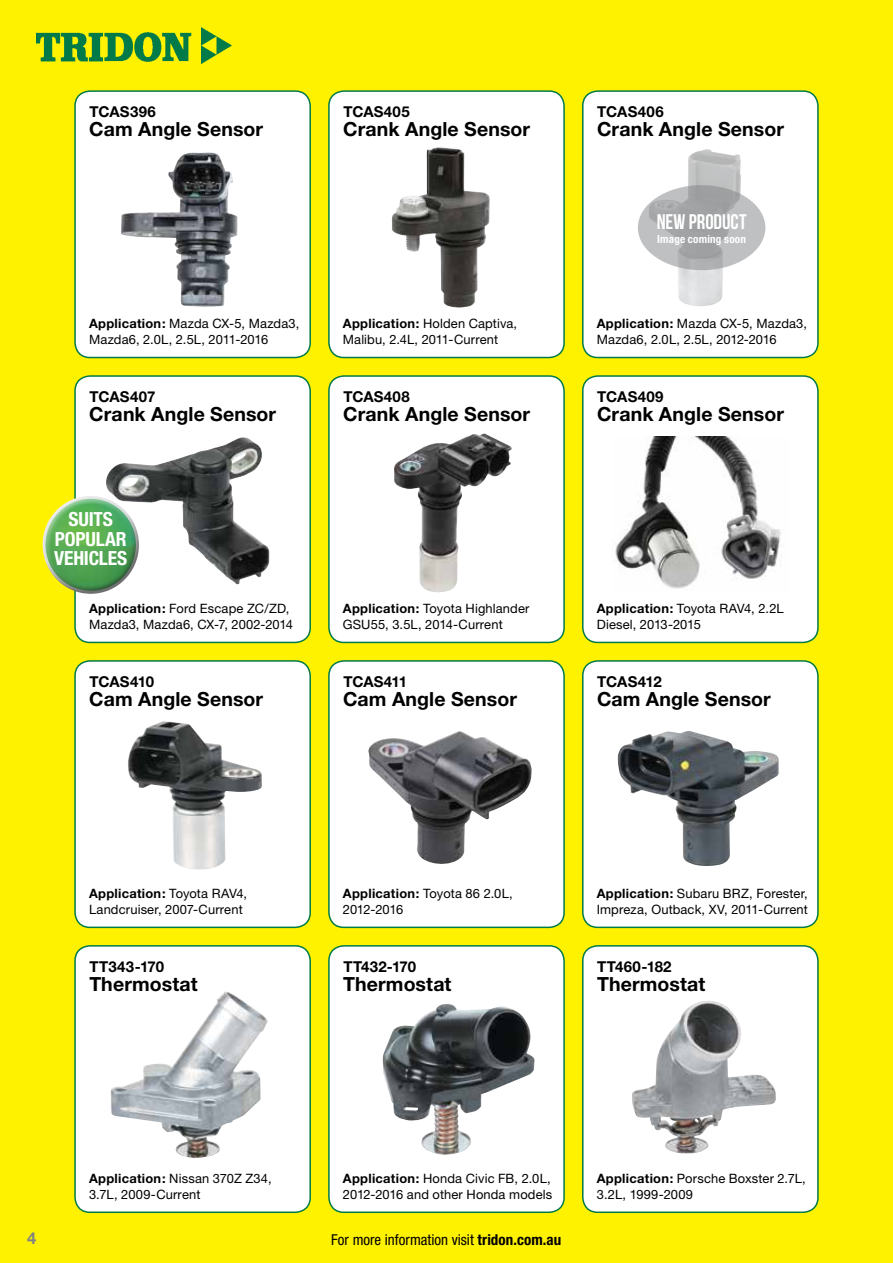
<style>
.page{position:relative;width:893px;height:1263px;background:#fff200}
.page>*{position:absolute;margin:0;border:0;box-sizing:border-box;transform-origin:0 0}
.t1{font:21.15px "Bebas Neue";color:#fff}
.t2{font:700 19.5px "Helvetica Neue";letter-spacing:.005em;color:#000}
.t3{font:700 condensed 19.5px/19.5px "Helvetica Neue";letter-spacing:-.005em;color:#fff;text-align:center}
.t4{font:700 16.5px "Helvetica Neue";color:#808285}
.t5{font:700 15px "Helvetica Neue";letter-spacing:.005em;color:#000}
.t6{font:condensed 15px "Helvetica Neue";color:#000}
.t7{font:12.9px/16.2px "Helvetica Neue";letter-spacing:.01em;color:#000}
.t8{font:700 condensed 11.1px "Helvetica Neue";letter-spacing:.015em;color:#fff}
.s1{font-weight:700}
</style>
<div class="page">
<div style="left:75px;top:91px;width:235px;height:266px;background:#fff;border-radius:15px"></div>
<div style="left:74px;top:90px;width:237px;height:268px;border:2px solid #007a48;border-radius:15px"></div>
<svg style="left:75px;top:376px;width:235px;height:266px;background:#dddede"></svg>
<div style="left:74px;top:375px;width:237px;height:268px;border:2px solid #007a48;border-radius:15px"></div>
<div style="left:75px;top:661px;width:235px;height:266px;background:#fff;border-radius:15px"></div>
<div style="left:74px;top:660px;width:237px;height:268px;border:2px solid #007a48;border-radius:15px"></div>
<div style="left:75px;top:946px;width:235px;height:266px;background:#fff;border-radius:15px"></div>
<div style="left:74px;top:945px;width:237px;height:268px;border:2px solid #007a48;border-radius:15px"></div>
<div style="left:329px;top:91px;width:235px;height:266px;background:#fff;border-radius:15px"></div>
<div style="left:328px;top:90px;width:237px;height:268px;border:2px solid #007a48;border-radius:15px"></div>
<div style="left:329px;top:376px;width:235px;height:266px;background:#fff;border-radius:15px"></div>
<div style="left:328px;top:375px;width:237px;height:268px;border:2px solid #007a48;border-radius:15px"></div>
<div style="left:329px;top:661px;width:235px;height:266px;background:#fff;border-radius:15px"></div>
<div style="left:328px;top:660px;width:237px;height:268px;border:2px solid #007a48;border-radius:15px"></div>
<div style="left:329px;top:946px;width:235px;height:266px;background:#fff;border-radius:15px"></div>
<div style="left:328px;top:945px;width:237px;height:268px;border:2px solid #007a48;border-radius:15px"></div>
<div style="left:583px;top:91px;width:235px;height:266px;background:#fff;border-radius:15px"></div>
<div style="left:582px;top:90px;width:237px;height:268px;border:2px solid #007a48;border-radius:15px"></div>
<div style="left:583px;top:376px;width:235px;height:266px;background:#fff;border-radius:15px"></div>
<div style="left:582px;top:375px;width:237px;height:268px;border:2px solid #007a48;border-radius:15px"></div>
<div style="left:583px;top:661px;width:235px;height:266px;background:#fff;border-radius:15px"></div>
<div style="left:582px;top:660px;width:237px;height:268px;border:2px solid #007a48;border-radius:15px"></div>
<div style="left:583px;top:946px;width:235px;height:266px;background:#fff;border-radius:15px"></div>
<div style="left:582px;top:945px;width:237px;height:268px;border:2px solid #007a48;border-radius:15px"></div>
<img style="left:110px;top:991px;width:158px;height:167px">
<img style="left:382px;top:1004px;width:153px;height:151px">
<img style="left:632px;top:1001px;width:144px;height:153px">
<img style="left:368px;top:731px;width:164px;height:133px">
<img style="left:617px;top:731px;width:162px;height:135px">
<img style="left:128px;top:721px;width:134px;height:148px">
<img style="left:391px;top:147px;width:99px;height:161px">
<img style="left:121px;top:152px;width:117px;height:155px">
<img style="left:649px;top:149px;width:92px;height:157px">
<svg style="left:638px;top:185px;width:127px;height:85px;background:#afb0b2"></svg>
<img style="left:163px;top:437px;width:80px;height:26px">
<div style="left:42px;top:493px;width:96px;height:80px;background:#fff;opacity:.5"></div>
<div style="left:42px;top:511px;width:99px;height:83px;background:#000;opacity:.5"></div>
<img style="left:394px;top:433px;width:118px;height:160px">
<img style="left:615px;top:436px;width:166px;height:153px">
<p class="t5" style="left:90px;top:102px;width:68px">TCAS396</p>
<p class="t5" style="left:343px;top:102px;width:68px">TCAS405</p>
<p class="t5" style="left:597px;top:102px;width:68px">TCAS406</p>
<h2 class="t2" style="left:89px;top:117px;width:175px">Cam Angle Sensor</h2>
<h2 class="t2" style="left:343px;top:117px;width:188px">Crank Angle Sensor</h2>
<h2 class="t2" style="left:597px;top:117px;width:188px">Crank Angle Sensor</h2>
<h1 class="t1" style="left:657px;top:210px;width:91px">NEW PRODUCT</h1>
<p class="t8" style="left:657px;top:232px;width:90px">Image coming soon</p>
<p class="t7" style="left:89px;top:315px;width:212px"><span class="s1">Application:</span> Mazda CX-5, Mazda3,<br>Mazda6, 2.0L, 2.5L, 2011-2016</p>
<p class="t7" style="left:343px;top:315px;width:176px"><span class="s1">Application:</span> Holden Captiva,<br>Malibu, 2.4L, 2011-Current</p>
<p class="t7" style="left:597px;top:315px;width:212px"><span class="s1">Application:</span> Mazda CX-5, Mazda3,<br>Mazda6, 2.0L, 2.5L, 2012-2016</p>
<p class="t5" style="left:90px;top:387px;width:67px">TCAS407</p>
<p class="t5" style="left:343px;top:387px;width:68px">TCAS408</p>
<p class="t5" style="left:597px;top:387px;width:68px">TCAS409</p>
<h2 class="t2" style="left:89px;top:402px;width:188px">Crank Angle Sensor</h2>
<h2 class="t2" style="left:343px;top:402px;width:188px">Crank Angle Sensor</h2>
<h2 class="t2" style="left:597px;top:402px;width:188px">Crank Angle Sensor</h2>
<h2 class="t3" style="left:54px;top:509px;width:75px">SUITS<br>POPULAR<br>VEHICLES</h2>
<p class="t7" style="left:89px;top:600px;width:206px"><span class="s1">Application:</span> Ford Escape ZC/ZD,<br>Mazda3, Mazda6, CX-7, 2002-2014</p>
<p class="t7" style="left:343px;top:600px;width:188px"><span class="s1">Application:</span> Toyota Highlander<br>GSU55, 3.5L, 2014-Current</p>
<p class="t7" style="left:597px;top:600px;width:188px"><span class="s1">Application:</span> Toyota RAV4, 2.2L<br>Diesel, 2013-2015</p>
<p class="t5" style="left:90px;top:672px;width:66px">TCAS410</p>
<p class="t5" style="left:343px;top:672px;width:65px">TCAS411</p>
<p class="t5" style="left:597px;top:672px;width:66px">TCAS412</p>
<h2 class="t2" style="left:89px;top:687px;width:175px">Cam Angle Sensor</h2>
<h2 class="t2" style="left:343px;top:687px;width:175px">Cam Angle Sensor</h2>
<h2 class="t2" style="left:597px;top:687px;width:175px">Cam Angle Sensor</h2>
<p class="t7" style="left:89px;top:885px;width:160px"><span class="s1">Application:</span> Toyota RAV4,<br>Landcruiser, 2007-Current</p>
<p class="t7" style="left:343px;top:885px;width:171px"><span class="s1">Application:</span> Toyota 86 2.0L,<br>2012-2016</p>
<p class="t7" style="left:597px;top:885px;width:213px"><span class="s1">Application:</span> Subaru BRZ, Forester,<br>Impreza, Outback, XV, 2011-Current</p>
<p class="t5" style="left:90px;top:957px;width:76px">TT343-170</p>
<p class="t5" style="left:343px;top:957px;width:74px">TT432-170</p>
<p class="t5" style="left:597px;top:957px;width:76px">TT460-182</p>
<h2 class="t2" style="left:89px;top:972px;width:110px">Thermostat</h2>
<h2 class="t2" style="left:343px;top:972px;width:110px">Thermostat</h2>
<h2 class="t2" style="left:597px;top:972px;width:110px">Thermostat</h2>
<p class="t4" style="left:27px;top:1226px;width:11px">44</p>
<p class="t7" style="left:89px;top:1170px;width:184px"><span class="s1">Application:</span> Nissan 370Z Z34,<br>3.7L, 2009-Current</p>
<p class="t7" style="left:343px;top:1170px;width:211px"><span class="s1">Application:</span> Honda Civic FB, 2.0L,<br>2012-2016 and other Honda models</p>
<p class="t7" style="left:597px;top:1170px;width:211px"><span class="s1">Application:</span> Porsche Boxster 2.7L,<br>3.2L, 1999-2009</p>
<p class="t6" style="left:331px;top:1231px;width:232px">For more information visit <span class="s1">tridon.com.au</span></p>
</div>
